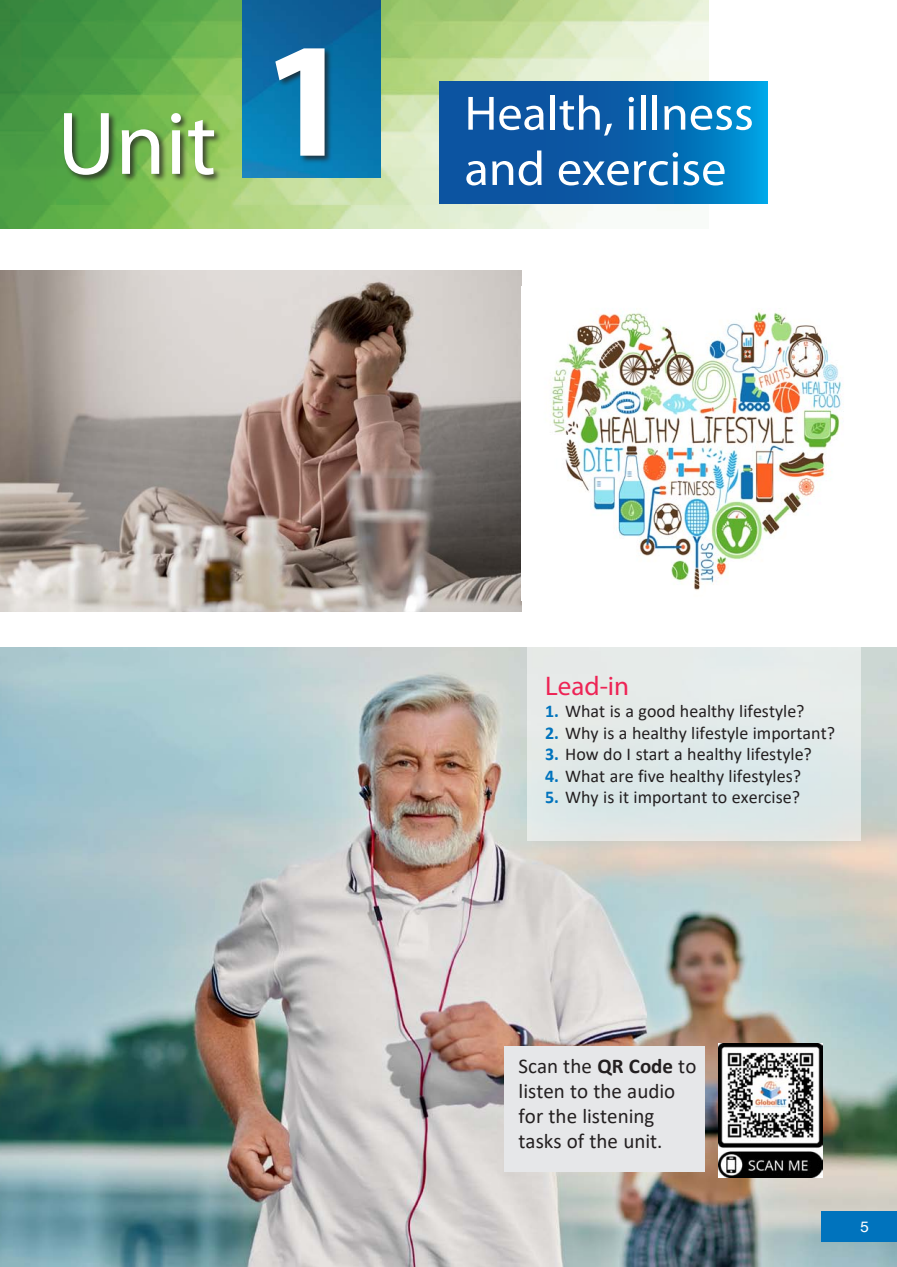
<style>
.page{position:relative;width:897px;height:1267px;background:#fff}
.page>*{position:absolute;margin:0;border:0;box-sizing:border-box;transform-origin:0 0}
.t1{font:90px "Myriad Pro";color:#fff}
.t2{font:48.45px "Myriad Pro";color:#fff;scale:1.04 1}
.t3{font:27px "Myriad Pro";color:#ee2455}
.t4{font:21px/25.2px "Calibri";color:#231f20}
.t5{font:18px "Calibri";color:#231f20}
.t6{font:15px "UB Helvetica";color:#fff}
.s1{font-weight:700;color:#0073bd}
.s2{font-weight:700}
</style>
<div class="page">
<img style="left:0;top:0;width:708px;height:229px">
<img style="left:0;top:647px;width:896px;height:619px">
<svg style="left:439px;top:82px;width:328px;height:121px;background:#0764ae"></svg>
<img style="left:242px;top:0;width:138px;height:177px">
<div style="left:62px;top:112px;width:160px;height:71px;background:#231f20;opacity:.75"></div>
<div style="left:274px;top:47px;width:59px;height:117px;background:#231f20;opacity:.75"></div>
<img style="left:0;top:271px;width:522px;height:340px">
<img style="left:521px;top:287px;width:323px;height:313px">
<div style="left:527px;top:647px;width:333px;height:194px;background:#e3e9e9"></div>
<div style="left:821px;top:1211px;width:75px;height:30px;background:#0073bd"></div>
<img style="left:718px;top:1043px;width:104px;height:134px">
<div style="left:504px;top:1046px;width:201px;height:125px;background:#e6e7e9"></div>
<h1 class="t1" style="left:57px;top:88px;width:297px">Unit <sup>1</sup></h1>
<h2 class="t2" style="left:464px;top:83px;width:279px">Health, illness</h2>
<h2 class="t2" style="left:464px;top:139px;width:253px">and exercise</h2>
<h3 class="t3" style="left:545px;top:669px;width:86px">Lead-in</h3>
<p class="t5" style="left:545px;top:698px;width:261px"><span class="s1">1.</span> What is a good healthy lifestyle?</p>
<p class="t5" style="left:545px;top:720px;width:291px"><span class="s1">2.</span> Why is a healthy lifestyle important?</p>
<p class="t5" style="left:545px;top:741px;width:268px"><span class="s1">3.</span> How do I start a healthy lifestyle?</p>
<p class="t5" style="left:545px;top:763px;width:257px"><span class="s1">4.</span> What are five healthy lifestyles?</p>
<p class="t5" style="left:545px;top:785px;width:256px"><span class="s1">5.</span> Why is it important to exercise?</p>
<p class="t4" style="left:518px;top:1052px;width:179px">Scan the <span class="s2">QR Code</span> to listen to the audio for the listening tasks of the unit.</p>
<p class="t6" style="left:860px;top:1218px;width:10px">5</p>
</div>
